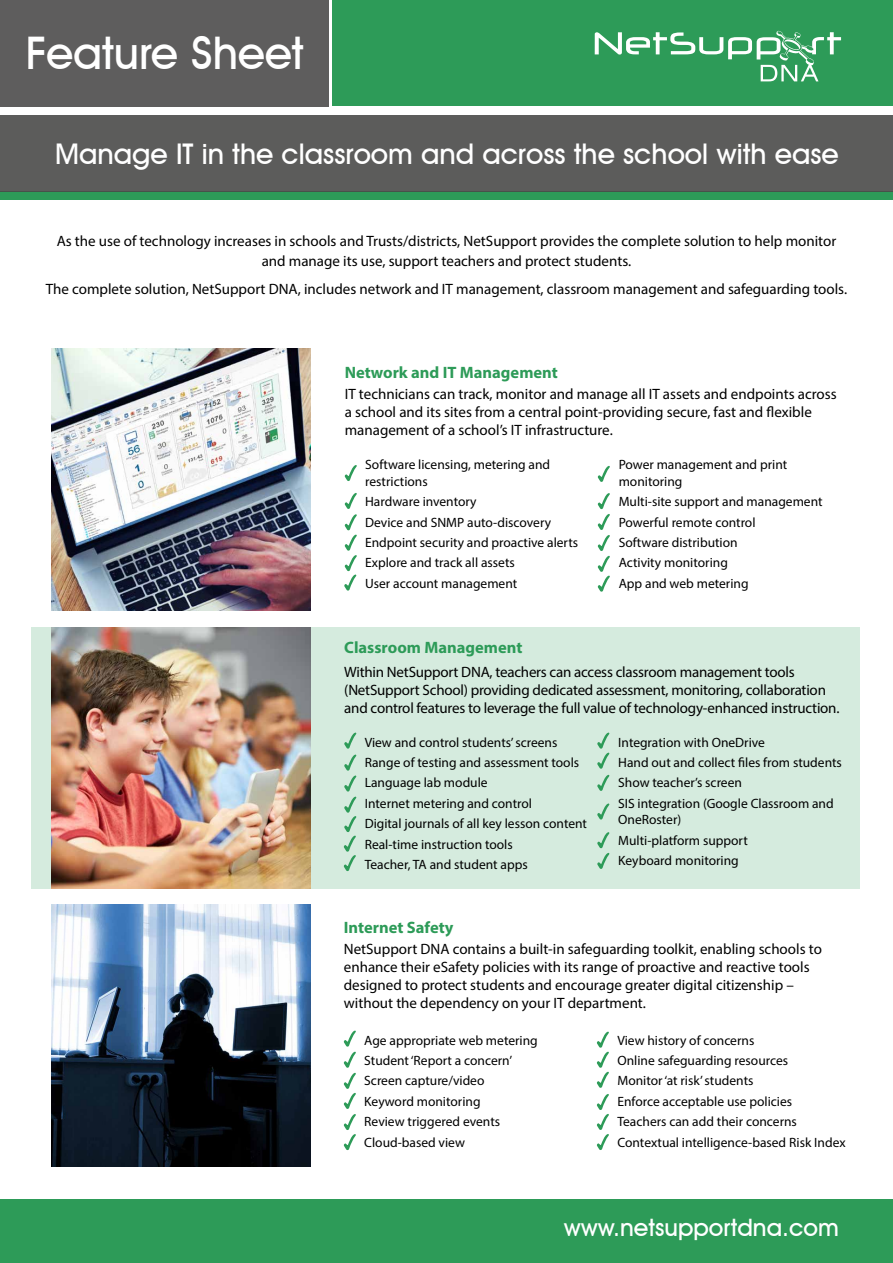
<style>
.page{position:relative;width:893px;height:1263px;background:#fff}
.page>*{position:absolute;margin:0;border:0;box-sizing:border-box;transform-origin:0 0}
.t1{font:500 45px "Avant Garde IT Cby BT";letter-spacing:-.01em;color:#fff}
.t2{font:500 28.5px "Avant Garde IT Cby BT";color:#fff}
.t3{font:500 24px "Avant Garde IT Cby BT";color:#fff}
.t4{font:700 16.5px "Myriad Pro";color:#2d9b58}
.t5{font:15px/18px "Myriad Pro";color:#000}
.t6{font:13.5px/20.4px "Myriad Pro";color:#000}
</style>
<div class="page">
<div style="left:0;top:191px;width:893px;height:9px;background:#2d9b58"></div>
<div style="left:0;top:0;width:893px;height:106px;background:#2d9b58"></div>
<div style="left:0;top:1199px;width:893px;height:64px;background:#2d9b58"></div>
<svg style="left:595px;top:30px;width:246px;height:51px"></svg>
<div style="left:0;top:115px;width:893px;height:76px;background:#5c5c5b"></div>
<div style="left:0;top:0;width:330px;height:106px;background:#5e5d5d"></div>
<hr style="left:330px;top:0;width:2px;height:111px;background:#fff">
<div style="left:31px;top:627px;width:829px;height:262px;background:#d5ebde"></div>
<svg style="left:597px;top:732px;width:12px;height:37px"></svg>
<svg style="left:597px;top:775px;width:12px;height:16px"></svg>
<svg style="left:597px;top:803px;width:12px;height:17px"></svg>
<svg style="left:343px;top:732px;width:13px;height:139px"></svg>
<svg style="left:596px;top:1031px;width:13px;height:57px"></svg>
<svg style="left:596px;top:1094px;width:13px;height:56px"></svg>
<svg style="left:343px;top:1030px;width:13px;height:120px"></svg>
<svg style="left:344px;top:465px;width:13px;height:16px"></svg>
<svg style="left:597px;top:466px;width:13px;height:16px"></svg>
<svg style="left:344px;top:493px;width:13px;height:98px"></svg>
<svg style="left:597px;top:493px;width:13px;height:99px"></svg>
<img style="left:51px;top:627px;width:259px;height:262px">
<img style="left:51px;top:905px;width:259px;height:261px">
<img style="left:51px;top:349px;width:259px;height:261px">
<svg style="left:597px;top:832px;width:12px;height:37px"></svg>
<h1 class="t1" style="left:26px;top:25px;width:280px">Feature Sheet</h1>
<h2 class="t2" style="left:55px;top:136px;width:785px">Manage IT in the classroom and across the school with ease</h2>
<p class="t5" style="left:57px;top:231px;width:781px;line-height:19.5px;text-align:center">As the use of technology increases in schools and Trusts/districts, NetSupport provides the complete solution to help monitor and manage its use, support teachers and protect students.</p>
<p class="t5" style="left:46px;top:280px;width:803px">The complete solution, NetSupport DNA, includes network and IT management, classroom management and safeguarding tools.</p>
<p class="t4" style="left:345px;top:361px;width:215px">Network and IT Management</p>
<p class="t5" style="left:345px;top:385px;width:493px">IT technicians can track, monitor and manage all IT assets and endpoints across a school and its sites from a central point-providing secure, fast and flexible management of a school’s IT infrastructure.</p>
<p class="t6" style="left:365px;top:457px;width:187px;line-height:16.2px">Software licensing, metering and restrictions</p>
<p class="t6" style="left:365px;top:491px;width:214px">Hardware inventory<br>Device and SNMP auto-discovery<br>Endpoint security and proactive alerts<br>Explore and track all assets<br>User account management</p>
<p class="t6" style="left:619px;top:457px;width:170px;line-height:16.2px">Power management and print monitoring</p>
<p class="t6" style="left:619px;top:491px;width:205px">Multi-site support and management<br>Powerful remote control<br>Software distribution<br>Activity monitoring<br>App and web metering</p>
<p class="t4" style="left:344px;top:637px;width:180px">Classroom Management</p>
<p class="t5" style="left:344px;top:662px;width:497px">Within NetSupport DNA, teachers can access classroom management tools (NetSupport School) providing dedicated assessment, monitoring, collaboration and control features to leverage the full value of technology-enhanced instruction.</p>
<p class="t6" style="left:365px;top:732px;width:224px">View and control students’ screens<br>Range of testing and assessment tools<br>Language lab module<br>Internet metering and control<br>Digital journals of all key lesson content<br>Real-time instruction tools<br>Teacher, TA and student apps</p>
<p class="t6" style="left:618px;top:732px;width:225px">Integration with OneDrive<br>Hand out and collect files from students<br>Show teacher’s screen<br>SIS integration (Google Classroom and</p>
<p class="t6" style="left:618px;top:809px;width:131px">OneRoster)<br>Multi-platform support<br>Keyboard monitoring</p>
<p class="t4" style="left:344px;top:916px;width:111px">Internet Safety</p>
<p class="t5" style="left:344px;top:939px;width:480px">NetSupport DNA contains a built-in safeguarding toolkit, enabling schools to enhance their eSafety policies with its range of proactive and reactive tools designed to protect students and encourage greater digital citizenship – without the dependency on your IT department.</p>
<p class="t6" style="left:364px;top:1029px;width:175px">Age appropriate web metering<br>Student ‘Report a concern’<br>Screen capture/video<br>Keyword monitoring<br>Review triggered events<br>Cloud-based view</p>
<p class="t6" style="left:617px;top:1029px;width:230px">View history of concerns<br>Online safeguarding resources<br>Monitor ‘at risk’ students<br>Enforce acceptable use policies<br>Teachers can add their concerns<br>Contextual intelligence-based Risk Index</p>
<h3 class="t3" style="left:564px;top:1212px;width:277px">www.netsupportdna.com</h3>
</div>
